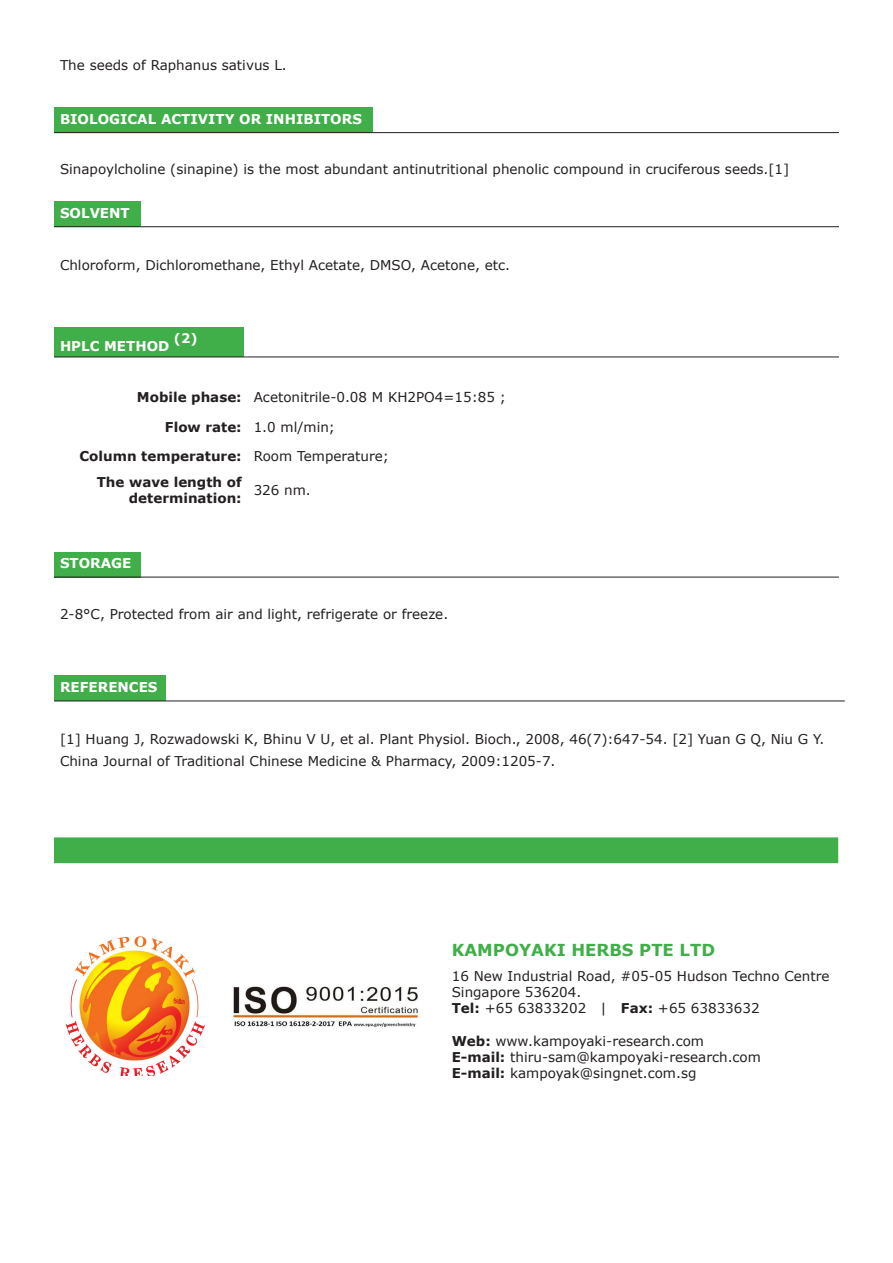
<style>
.page{position:relative;width:893px;height:1263px;background:#fff}
.page>*{position:absolute;margin:0;border:0;box-sizing:border-box;transform-origin:0 0}
.t1{font:700 16.5px "Verdana";color:#40ae49}
.t2{font:13.5px/22.2px "Verdana";color:#231f20}
.t3{font:700 13.5px/16.2px "Verdana";color:#231f20;text-align:right}
.t4{font:700 13.5px "Verdana";color:#fff}
.t5{font:700 13.05px "Verdana";color:#fff}
.s1{font-weight:700}
</style>
<div class="page">
<div style="left:54px;top:108px;width:319px;height:25px;background:#40ae49"></div>
<hr style="left:54px;top:132px;width:319px;height:1px;background:#231f20">
<hr style="left:373px;top:132px;width:466px;height:1px;background:#231f20">
<div style="left:54px;top:202px;width:86px;height:25px;background:#40ae49"></div>
<hr style="left:54px;top:226px;width:86px;height:1px;background:#231f20">
<hr style="left:140px;top:226px;width:699px;height:1px;background:#231f20">
<div style="left:54px;top:328px;width:189px;height:29px;background:#40ae49"></div>
<hr style="left:54px;top:357px;width:189px;height:1px;background:#231f20">
<hr style="left:248px;top:357px;width:591px;height:1px;background:#231f20">
<div style="left:54px;top:552px;width:86px;height:25px;background:#40ae49"></div>
<hr style="left:54px;top:577px;width:86px;height:1px;background:#231f20">
<hr style="left:140px;top:577px;width:699px;height:1px;background:#231f20">
<div style="left:54px;top:676px;width:112px;height:25px;background:#40ae49"></div>
<hr style="left:54px;top:701px;width:112px;height:1px;background:#231f20">
<hr style="left:166px;top:701px;width:679px;height:1px;background:#231f20">
<div style="left:54px;top:837px;width:784px;height:26px;background:#40ae49"></div>
<img style="left:65px;top:936px;width:140px;height:140px">
<img style="left:232px;top:986px;width:187px;height:41px">
<p class="t2" style="left:60px;top:55px;width:228px">The seeds of Raphanus sativus L.</p>
<p class="t4" style="left:60px;top:110px;width:303px">BIOLOGICAL ACTIVITY OR INHIBITORS</p>
<p class="t2" style="left:60px;top:158px;width:731px">Sinapoylcholine (sinapine) is the most abundant antinutritional phenolic compound in cruciferous seeds.[1]</p>
<p class="t4" style="left:60px;top:204px;width:71px">SOLVENT</p>
<p class="t2" style="left:60px;top:255px;width:452px">Chloroform, Dichloromethane, Ethyl Acetate, DMSO, Acetone, etc.</p>
<p class="t4" style="left:60px;top:337px;width:111px">HPLC METHOD</p>
<p class="t5" style="left:174px;top:330px;width:25px">(2)</p>
<p class="t3" style="left:137px;top:389px;width:106px">Mobile phase:</p>
<p class="t2" style="left:254px;top:386px;width:254px">Acetonitrile-0.08 M KH2PO4=15:85 ;</p>
<p class="t3" style="left:165px;top:419px;width:78px">Flow rate:</p>
<p class="t2" style="left:254px;top:416px;width:83px">1.0 ml/min;</p>
<p class="t3" style="left:80px;top:448px;width:164px">Column temperature:</p>
<p class="t2" style="left:254px;top:445px;width:137px">Room Temperature;</p>
<p class="t3" style="left:97px;top:474px;width:146px">The wave length of determination:</p>
<p class="t2" style="left:254px;top:479px;width:59px">326 nm.</p>
<p class="t4" style="left:60px;top:555px;width:73px">STORAGE</p>
<p class="t2" style="left:60px;top:603px;width:390px">2-8°C, Protected from air and light, refrigerate or freeze.</p>
<p class="t4" style="left:60px;top:678px;width:99px">REFERENCES</p>
<p class="t2" style="left:60px;top:728px;width:766px">[1] Huang J, Rozwadowski K, Bhinu V U, et al. Plant Physiol. Bioch., 2008, 46(7):647-54. [2] Yuan G Q, Niu G Y.<br>China Journal of Traditional Chinese Medicine &amp; Pharmacy, 2009:1205-7.</p>
<p class="t1" style="left:452px;top:939px;width:265px">KAMPOYAKI HERBS PTE LTD</p>
<p class="t2" style="left:452px;top:965px;width:379px">16 New Industrial Road, #05-05 Hudson Techno Centre</p>
<p class="t2" style="left:452px;top:981px;width:131px">Singapore 536204.</p>
<p class="t2" style="left:452px;top:998px;width:309px"><span class="s1">Tel:</span> +65 63833202 | <span class="s1">Fax:</span> +65 63833632</p>
<p class="t2" style="left:452px;top:1030px;width:254px"><span class="s1">Web:</span> www.kampoyaki-research.com</p>
<p class="t2" style="left:452px;top:1046px;width:311px"><span class="s1">E-mail:</span> thiru-sam@kampoyaki-research.com</p>
<p class="t2" style="left:452px;top:1062px;width:246px"><span class="s1">E-mail:</span> kampoyak@singnet.com.sg</p>
</div>
